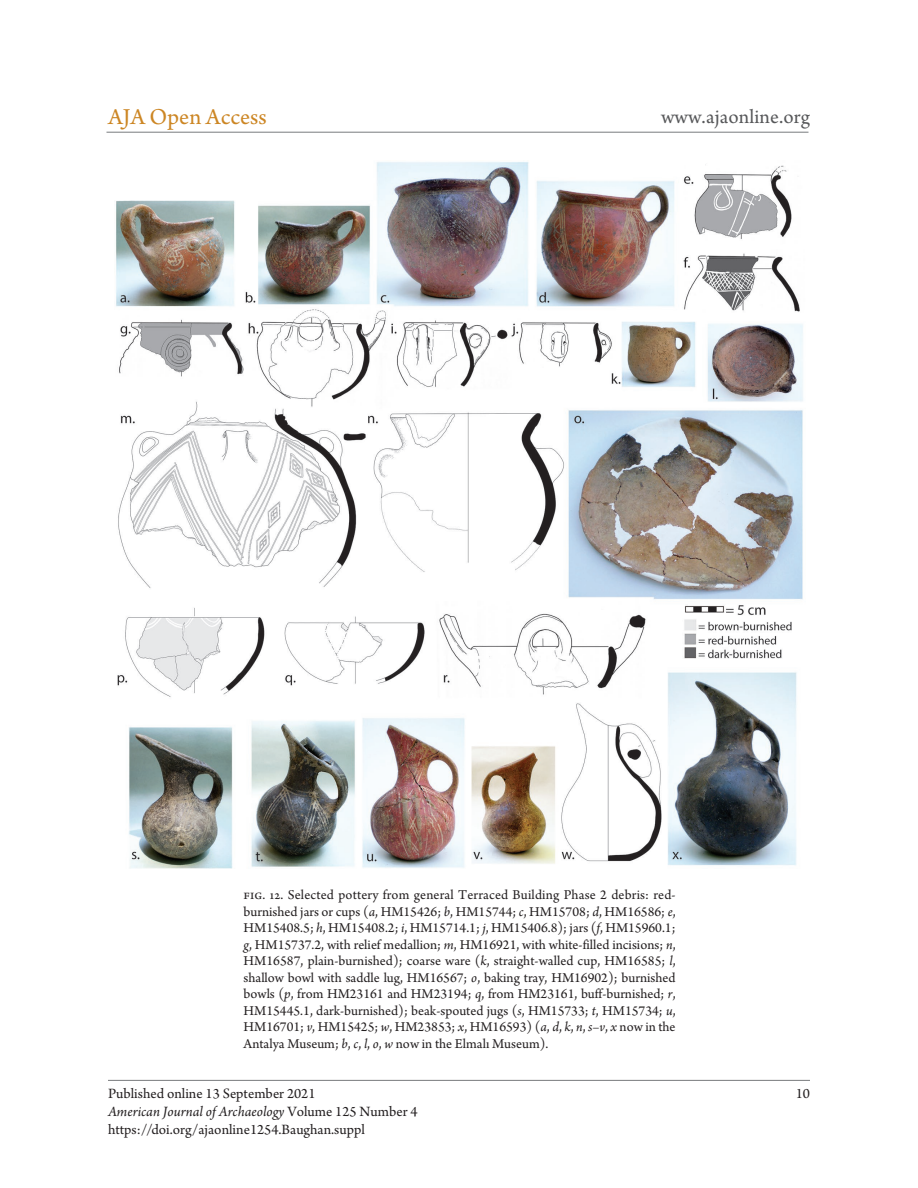
<style>
.page{position:relative;width:918px;height:1188px;background:#fff}
.page>*{position:absolute;margin:0;border:0;box-sizing:border-box;transform-origin:0 0}
.t1{font:24px "Arno Pro";color:#cc8624}
.t2{font:21px "Arno Pro";letter-spacing:.005em;color:#57585a}
.t3{font:15px/18px "Arno Pro";color:#231f20}
.AJAonline_fig_captio{font:14.25px/16.5px "Arno Pro";color:#231f20;text-align:justify}
.s1{font-style:italic}
</style>
<div class="page">
<hr style="left:108px;top:1080px;width:702px;height:1px;background:#787a7d">
<hr style="left:106px;top:132px;width:702px;height:1px;background:#787a7d">
<img style="left:116px;top:162px;width:687px;height:706px">
<h1 class="t1" style="left:108px;top:103px;width:160px">AJA Open Access</h1>
<h2 class="t2" style="left:661px;top:104px;width:150px">www.ajaonline.org</h2>
<p class="AJAonline_fig_captio" style="left:244px;top:887px;width:434px">fig. 12. Selected pottery from general Terraced Building Phase 2 debris: red&shy;burnished jars or cups (<span class="s1">a</span>, HM15426; <span class="s1">b</span>, HM15744; <span class="s1">c</span>, HM15708; <span class="s1">d</span>, HM16586; <span class="s1">e</span>, HM15408.5; <span class="s1">h</span>, HM15408.2; <span class="s1">i</span>, HM15714.1; <span class="s1">j</span>, HM15406.8); jars (<span class="s1">f</span>, HM15960.1; <span class="s1">g</span>, HM15737.2, with relief medallion; <span class="s1">m</span>, HM16921, with white-filled incisions; <span class="s1">n</span>, HM16587, plain-burnished); coarse ware (<span class="s1">k</span>, straight-walled cup, HM16585; <span class="s1">l</span>, shallow bowl with saddle lug, HM16567; <span class="s1">o</span>, baking tray, HM16902); burnished bowls (<span class="s1">p</span>, from HM23161 and HM23194; <span class="s1">q</span>, from HM23161, buff-burnished; <span class="s1">r</span>, HM15445.1, dark-burnished); beak-spouted jugs (<span class="s1">s</span>, HM15733; <span class="s1">t</span>, HM15734; <span class="s1">u</span>, HM16701; <span class="s1">v</span>, HM15425; <span class="s1">w</span>, HM23853; <span class="s1">x</span>, HM16593) (<span class="s1">a</span>, <span class="s1">d</span>, <span class="s1">k</span>, <span class="s1">n</span>, <span class="s1">s–v</span>, <span class="s1">x</span> now in the Antalya Museum; <span class="s1">b</span>, <span class="s1">c</span>, <span class="s1">l</span>, <span class="s1">o</span>, <span class="s1">w</span> now in the Elmalı Museum).</p>
<p class="t3" style="left:108px;top:1086px;width:209px">Published online 13 September 2021</p>
<p class="t3" style="left:796px;top:1086px;width:16px">10</p>
<p class="t3" style="left:108px;top:1104px;width:311px"><span class="s1">American Journal of Archaeology</span> Volume 125 Number 4 https://doi.org/ajaonline1254.Baughan.suppl</p>
</div>
